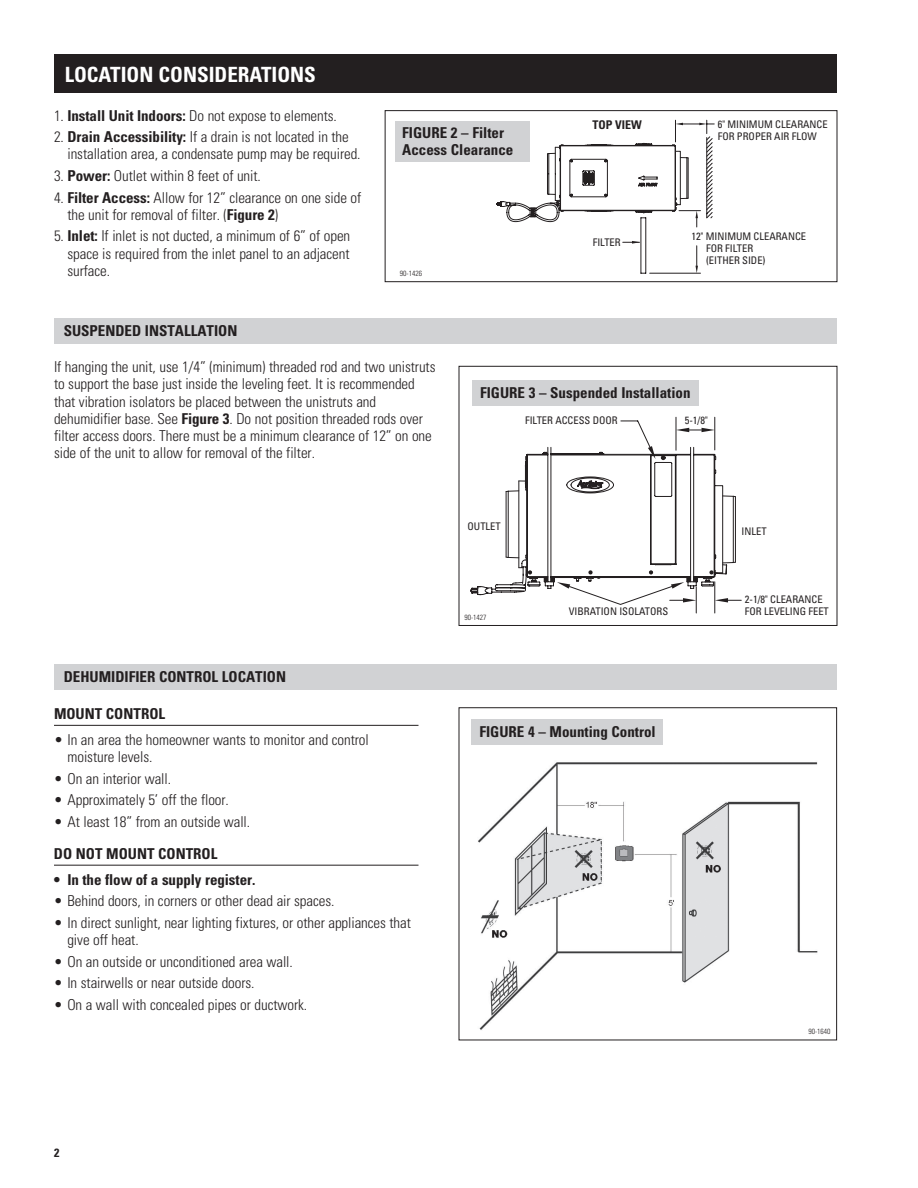
<style>
.page{position:relative;width:918px;height:1188px;background:#fff}
.page>*{position:absolute;margin:0;border:0;box-sizing:border-box;transform-origin:0 0}
.t1{font:700 condensed 21px "Univers";color:#fff}
.t2{font:300 condensed 15px/17.2px "Univers";letter-spacing:-.005em;color:#231f20}
.t3{font:700 condensed 15px/16.5px "Univers";color:#231f20}
.t4{font:700 condensed 12px "Univers";color:#231f20}
.t5{font:condensed 10.5px/12px "Univers";color:#231f20}
.t6{font:300 condensed 7.5px "Univers";color:#231f20}
.s1{font-weight:700}
</style>
<div class="page">
<hr style="left:714px;top:417px;width:1px;height:33px;background:#231f20">
<hr style="left:676px;top:417px;width:1px;height:33px;background:#231f20">
<svg style="left:470px;top:420px;width:271px;height:193px"></svg>
<div style="left:459px;top:366px;width:378px;height:260px;border:1px solid #231f20"></div>
<div style="left:472px;top:380px;width:227px;height:26px;background:#d1d2d4"></div>
<div style="left:54px;top:318px;width:783px;height:26px;background:#d1d2d4"></div>
<hr style="left:54px;top:725px;width:364px;height:1px;background:#231f20">
<hr style="left:54px;top:865px;width:364px;height:1px;background:#231f20">
<img style="left:478px;top:762px;width:340px;height:268px">
<div style="left:459px;top:707px;width:378px;height:333px;border:1px solid #231f20"></div>
<div style="left:472px;top:719px;width:191px;height:25px;background:#d1d2d4"></div>
<div style="left:54px;top:664px;width:783px;height:25px;background:#d1d2d4"></div>
<div style="left:54px;top:54px;width:783px;height:39px;background:#231f20"></div>
<svg style="left:496px;top:120px;width:219px;height:153px"></svg>
<div style="left:385px;top:110px;width:452px;height:172px;border:1px solid #231f20"></div>
<div style="left:395px;top:121px;width:135px;height:41px;background:#d1d2d4"></div>
<h1 class="t1" style="left:65px;top:61px;width:253px">LOCATION CONSIDERATIONS</h1>
<p class="t2" style="left:54px;top:106px;width:284px">1. <span class="s1">Install Unit Indoors:</span> Do not expose to elements.</p>
<p class="t2" style="left:67px;top:128px;width:295px;text-indent:-13px">2. <span class="s1">Drain Accessibility:</span> If a drain is not located in the installation area, a condensate pump may be required.</p>
<p class="t2" style="left:54px;top:167px;width:208px">3. <span class="s1">Power:</span> Outlet within 8 feet of unit.</p>
<p class="t2" style="left:67px;top:188px;width:295px;text-indent:-13px">4. <span class="s1">Filter Access:</span> Allow for 12” clearance on one side of the unit for removal of filter. (<span class="s1">Figure 2</span>)</p>
<p class="t2" style="left:67px;top:227px;width:284px;text-align:justify;text-indent:-13px">5. <span class="s1">Inlet:</span> If inlet is not ducted, a minimum of 6” of open space is required from the inlet panel to an adjacent surface.</p>
<p class="t3" style="left:64px;top:323px;width:18px">Suspended</p>
<p class="t3" style="left:145px;top:323px;width:14px">Installation</p>
<p class="t3" style="left:402px;top:124px;width:16px">Figure</p>
<p class="t3" style="left:402px;top:124px;width:113px;text-indent:49px">2 – Filter<br>Access Clearance</p>
<p class="t6" style="left:400px;top:269px;width:24px">90-1426</p>
<p class="t4" style="left:592px;top:117px;width:51px">TOP VIEW</p>
<p class="t5" style="left:718px;top:118px;width:111px">6" MINIMUM CLEARANCE<br>FOR PROPER AIR FLOW</p>
<p class="t5" style="left:593px;top:236px;width:29px">FILTER</p>
<p class="t5" style="left:706px;top:230px;width:102px;text-indent:-15px">12" MINIMUM CLEARANCE<br>FOR FILTER<br>(EITHER SIDE)</p>
<p class="t2" style="left:54px;top:358px;width:383px">If hanging the unit, use 1/4” (minimum) threaded rod and two unistruts to support the base just inside the leveling feet. It is recommended that vibration isolators be placed between the unistruts and dehumidifier base. See <span class="s1">Figure 3</span>. Do not position threaded rods over filter access doors. There must be a minimum clearance of 12” on one side of the unit to allow for removal of the filter.</p>
<p class="t3" style="left:64px;top:668px;width:224px">DEHUMIDIFIER CONTROL LOCATION</p>
<p class="t3" style="left:54px;top:705px;width:23px">Mount</p>
<p class="t3" style="left:106px;top:705px;width:18px">Control</p>
<p class="t2" style="left:67px;top:731px;width:303px;text-indent:-13px">• In an area the homeowner wants to monitor and control moisture levels.</p>
<p class="t2" style="left:54px;top:770px;width:119px">• On an interior wall.</p>
<p class="t2" style="left:54px;top:791px;width:177px">• Approximately 5’ off the floor.</p>
<p class="t2" style="left:54px;top:813px;width:198px">• At least 18” from an outside wall.</p>
<p class="t3" style="left:54px;top:845px;width:75px">Do Not Mount</p>
<p class="t3" style="left:158px;top:845px;width:18px">Control</p>
<p class="t3" style="left:54px;top:871px;width:203px">• In the flow of a supply register.</p>
<p class="t2" style="left:54px;top:892px;width:282px">• Behind doors, in corners or other dead air spaces.</p>
<p class="t2" style="left:67px;top:914px;width:345px;text-indent:-13px">• In direct sunlight, near lighting fixtures, or other appliances that give off heat.</p>
<p class="t2" style="left:54px;top:953px;width:240px">• On an outside or unconditioned area wall.</p>
<p class="t2" style="left:54px;top:974px;width:202px">• In stairwells or near outside doors.</p>
<p class="t2" style="left:54px;top:996px;width:255px">• On a wall with concealed pipes or ductwork.</p>
<p class="t3" style="left:480px;top:384px;width:16px">Figure</p>
<p class="t3" style="left:529px;top:384px;width:163px">3 – Suspended Installation</p>
<p class="t5" style="left:525px;top:414px;width:94px">FILTER ACCESS DOOR</p>
<p class="t5" style="left:685px;top:414px;width:25px">5-1/8"</p>
<p class="t5" style="left:468px;top:520px;width:35px">OUTLET</p>
<p class="t6" style="left:464px;top:613px;width:24px">90-1427</p>
<p class="t5" style="left:742px;top:525px;width:27px">INLET</p>
<p class="t5" style="left:745px;top:593px;width:79px">2-1/8" CLEARANCE</p>
<p class="t5" style="left:569px;top:605px;width:101px">VIBRATION ISOLATORS</p>
<p class="t5" style="left:745px;top:605px;width:85px">FOR LEVELING FEET</p>
<p class="t3" style="left:479px;top:723px;width:16px">Figure</p>
<p class="t3" style="left:528px;top:723px;width:129px">4 – Mounting Control</p>
<p class="t6" style="left:809px;top:1027px;width:24px">90-1640</p>
<p class="t4" style="left:54px;top:1145px;width:7px">2</p>
</div>
